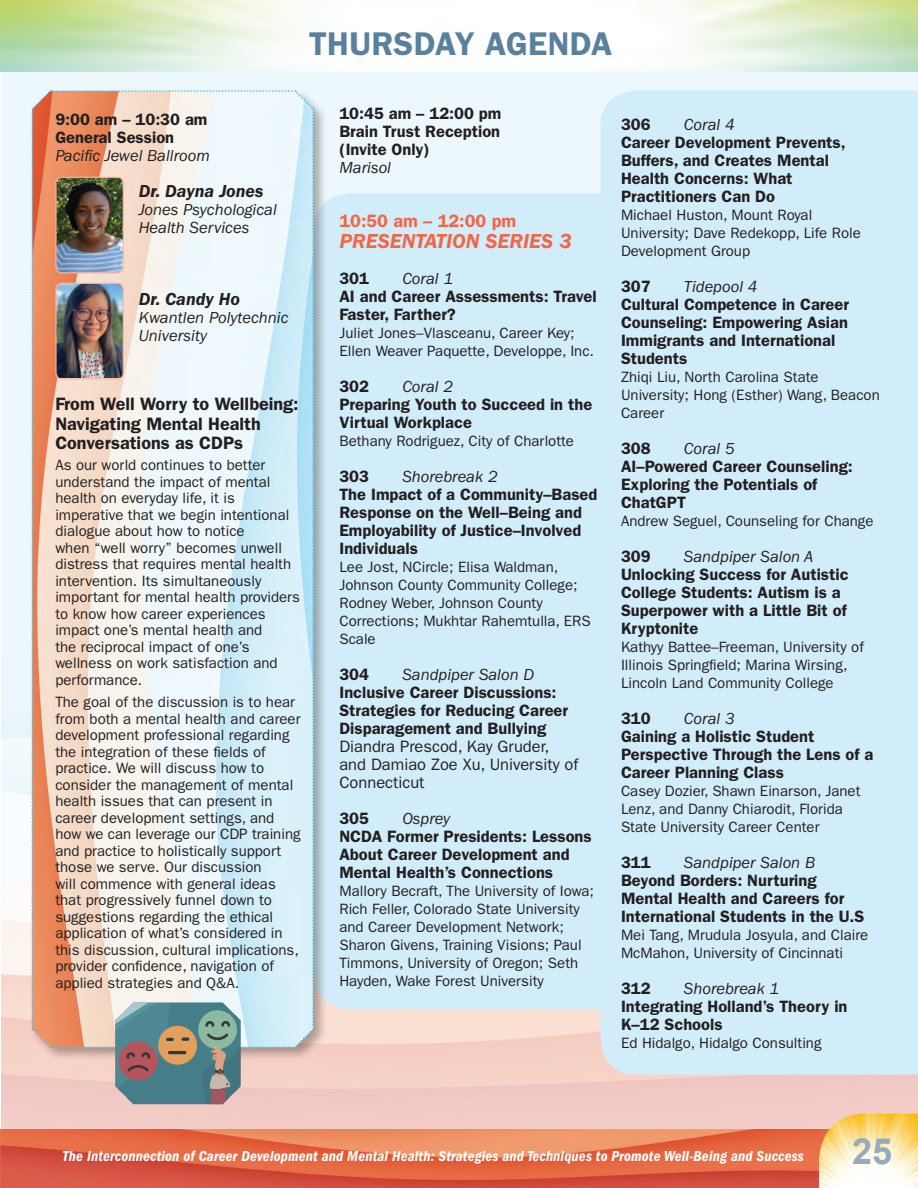
<style>
.page{position:relative;width:918px;height:1188px;background:#fff}
.page>*{position:absolute;margin:0;border:0;box-sizing:border-box;transform-origin:0 0}
.t1{font:700 36px "Arial";color:#96a9bd}
.t2{font:600 33px "ITC Franklin Gothic Std";letter-spacing:.01em;color:#59819e}
.t3{font:italic 600 21px "ITC Franklin Gothic Std";color:#f26648}
.t4{font:600 18px/19.5px "ITC Franklin Gothic Std";color:#231f20}
.t5{font:italic 600 18px "ITC Franklin Gothic Std";color:#231f20}
.t6{font:600 18px "ITC Franklin Gothic Std";color:#f26648}
.t7{font:600 16.5px/18px "ITC Franklin Gothic Std";color:#231f20}
.t8{font:italic 16.5px/18px "ITC Franklin Gothic Std";color:#231f20}
.t9{font:16.5px/18px "ITC Franklin Gothic Std";color:#231f20}
.t10{font:15px/16.5px "ITC Franklin Gothic Std";color:#231f20}
.t11{font:15px "ITC Franklin Gothic Std Dm Cd It";letter-spacing:.01em;color:#fff}
</style>
<div class="page">
<img style="left:0;top:72px;width:918px;height:1058px">
<svg style="left:1px;top:1130px;width:818px;height:58px;background:#e16747"></svg>
<img style="left:819px;top:1114px;width:99px;height:74px">
<img style="left:0;top:1130px;width:1px;height:58px">
<img style="left:0;top:0;width:918px;height:72px">
<div style="left:327px;top:194px;width:273px;height:815px;background:#d2edfa"></div>
<div style="left:30px;top:89px;width:297px;height:973px;background:#231f20;opacity:.35"></div>
<div style="left:600px;top:90px;width:318px;height:985px;background:#d2edfa"></div>
<svg style="left:31px;top:90px;width:283px;height:1014px;background:#dddad6"></svg>
<h2 class="t2" style="left:309px;top:24px;width:305px">THURSDAY AGENDA</h2>
<p class="t7" style="left:55px;top:111px;width:154px">9:00 am – 10:30 am<br>General Session</p>
<p class="t8" style="left:55px;top:147px;width:156px">Pacific Jewel Ballroom</p>
<p class="t5" style="left:139px;top:181px;width:126px">Dr. Dayna Jones</p>
<p class="t8" style="left:139px;top:201px;width:140px">Jones Psychological<br>Health Services</p>
<p class="t5" style="left:139px;top:289px;width:103px">Dr. Candy Ho</p>
<p class="t8" style="left:139px;top:309px;width:151px">Kwantlen Polytechnic<br>University</p>
<p class="t4" style="left:55px;top:394px;width:245px">From Well Worry to Wellbeing:<br>Navigating Mental Health<br>Conversations as CDPs</p>
<p class="t10" style="left:55px;top:457px;width:246px">As our world continues to better understand the impact of mental health on everyday life, it is imperative that we begin intentional dialogue about how to notice<br>when “well worry” becomes unwell distress that requires mental health intervention. Its simultaneously important for mental health providers to know how career experiences impact one’s mental health and<br>the reciprocal impact of one’s wellness on work satisfaction and performance.</p>
<p class="t10" style="left:55px;top:694px;width:247px">The goal of the discussion is to hear from both a mental health and career development professional regarding the integration of these fields of practice. We will discuss how to consider the management of mental health issues that can present in career development settings, and how we can leverage our CDP training and practice to holistically support those we serve. Our discussion<br>will commence with general ideas that progressively funnel down to suggestions regarding the ethical application of what’s considered in this discussion, cultural implications, provider confidence, navigation of applied strategies and Q&amp;A.</p>
<p class="t7" style="left:339px;top:105px;width:164px;text-align:justify">10:45 am – 12:00 pm Brain Trust Reception (Invite Only)</p>
<p class="t8" style="left:339px;top:159px;width:53px">Marisol</p>
<p class="t6" style="left:339px;top:211px;width:178px">10:50 am – 12:00 pm</p>
<h3 class="t3" style="left:339px;top:230px;width:234px">PRESENTATION SERIES 3</h3>
<p class="t7" style="left:339px;top:270px;width:31px">301</p>
<p class="t8" style="left:402px;top:270px;width:52px">Coral 1</p>
<p class="t7" style="left:339px;top:288px;width:259px">AI and Career Assessments: Travel<br>Faster, Farther?</p>
<p class="t10" style="left:339px;top:324px;width:256px;line-height:18px">Juliet Jones–Vlasceanu, Career Key;<br>Ellen Weaver Paquette, Developpe, Inc.</p>
<p class="t7" style="left:339px;top:378px;width:31px">302</p>
<p class="t8" style="left:402px;top:378px;width:52px">Coral 2</p>
<p class="t7" style="left:339px;top:396px;width:254px">Preparing Youth to Succeed in the<br>Virtual Workplace</p>
<p class="t10" style="left:339px;top:433px;width:236px">Bethany Rodriguez, City of Charlotte</p>
<p class="t7" style="left:339px;top:468px;width:31px">303</p>
<p class="t8" style="left:402px;top:468px;width:97px">Shorebreak 2</p>
<p class="t7" style="left:339px;top:486px;width:260px">The Impact of a Community–Based<br>Response on the Well–Being and<br>Employability of Justice–Involved<br>Individuals</p>
<p class="t10" style="left:339px;top:558px;width:253px;line-height:18px">Lee Jost, NCircle; Elisa Waldman,<br>Johnson County Community College;<br>Rodney Weber, Johnson County<br>Corrections; Mukhtar Rahemtulla, ERS<br>Scale</p>
<p class="t7" style="left:339px;top:666px;width:31px">304</p>
<p class="t8" style="left:402px;top:666px;width:133px">Sandpiper Salon D</p>
<p class="t7" style="left:339px;top:684px;width:230px">Inclusive Career Discussions:<br>Strategies for Reducing Career<br>Disparagement and Bullying</p>
<p class="t9" style="left:339px;top:738px;width:240px">Diandra Prescod, Kay Gruder, and Damiao Zoe Xu, University of<br>Connecticut</p>
<p class="t7" style="left:339px;top:810px;width:31px">305</p>
<p class="t8" style="left:402px;top:810px;width:49px">Osprey</p>
<p class="t7" style="left:339px;top:828px;width:254px">NCDA Former Presidents: Lessons<br>About Career Development and<br>Mental Health’s Connections</p>
<p class="t10" style="left:339px;top:882px;width:256px;line-height:18px">Mallory Becraft, The University of Iowa; Rich Feller, Colorado State University and Career Development Network; Sharon Givens, Training Visions; Paul Timmons, University of Oregon; Seth Hayden, Wake Forest University</p>
<p class="t7" style="left:621px;top:115px;width:31px">306</p>
<p class="t8" style="left:684px;top:116px;width:52px">Coral 4</p>
<p class="t7" style="left:621px;top:133px;width:226px">Career Development Prevents,<br>Buffers, and Creates Mental<br>Health Concerns: What<br>Practitioners Can Do</p>
<p class="t10" style="left:621px;top:206px;width:241px;line-height:18px">Michael Huston, Mount Royal<br>University; Dave Redekopp, Life Role<br>Development Group</p>
<p class="t7" style="left:621px;top:277px;width:31px">307</p>
<p class="t8" style="left:684px;top:278px;width:75px">Tidepool 4</p>
<p class="t7" style="left:621px;top:295px;width:230px">Cultural Competence in Career<br>Counseling: Empowering Asian<br>Immigrants and International<br>Students</p>
<p class="t10" style="left:621px;top:368px;width:260px;line-height:18px">Zhiqi Liu, North Carolina State<br>University; Hong (Esther) Wang, Beacon<br>Career</p>
<p class="t7" style="left:621px;top:439px;width:31px">308</p>
<p class="t8" style="left:684px;top:440px;width:52px">Coral 5</p>
<p class="t7" style="left:621px;top:457px;width:233px">AI–Powered Career Counseling:<br>Exploring the Potentials of<br>ChatGPT</p>
<p class="t10" style="left:621px;top:513px;width:254px">Andrew Seguel, Counseling for Change</p>
<p class="t7" style="left:621px;top:547px;width:31px">309</p>
<p class="t8" style="left:684px;top:548px;width:131px">Sandpiper Salon A</p>
<p class="t7" style="left:621px;top:565px;width:229px">Unlocking Success for Autistic<br>College Students: Autism is a<br>Superpower with a Little Bit of<br>Kryptonite</p>
<p class="t10" style="left:621px;top:638px;width:244px;line-height:18px">Kathyy Battee–Freeman, University of<br>Illinois Springfield; Marina Wirsing,<br>Lincoln Land Community College</p>
<p class="t7" style="left:621px;top:709px;width:31px">310</p>
<p class="t8" style="left:684px;top:710px;width:52px">Coral 3</p>
<p class="t7" style="left:621px;top:727px;width:254px">Gaining a Holistic Student<br>Perspective Through the Lens of a<br>Career Planning Class</p>
<p class="t10" style="left:621px;top:782px;width:241px;line-height:18px">Casey Dozier, Shawn Einarson, Janet<br>Lenz, and Danny Chiarodit, Florida<br>State University Career Center</p>
<p class="t7" style="left:621px;top:853px;width:31px">311</p>
<p class="t8" style="left:684px;top:854px;width:133px">Sandpiper Salon B</p>
<p class="t7" style="left:621px;top:871px;width:245px">Beyond Borders: Nurturing<br>Mental Health and Careers for<br>International Students in the U.S</p>
<p class="t10" style="left:621px;top:926px;width:249px;line-height:18px">Mei Tang, Mrudula Josyula, and Claire<br>McMahon, University of Cincinnati</p>
<p class="t7" style="left:621px;top:979px;width:31px">312</p>
<p class="t8" style="left:684px;top:980px;width:97px">Shorebreak 1</p>
<p class="t7" style="left:621px;top:997px;width:228px">Integrating Holland’s Theory in<br>K–12 Schools</p>
<p class="t10" style="left:621px;top:1035px;width:202px">Ed Hidalgo, Hidalgo Consulting</p>
<p class="t11" style="left:63px;top:1147px;width:743px">The Interconnection of Career Development and Mental Health: Strategies and Techniques to Promote Well-Being and Success</p>
<h1 class="t1" style="left:852px;top:1132px;width:42px">25</h1>
</div>
